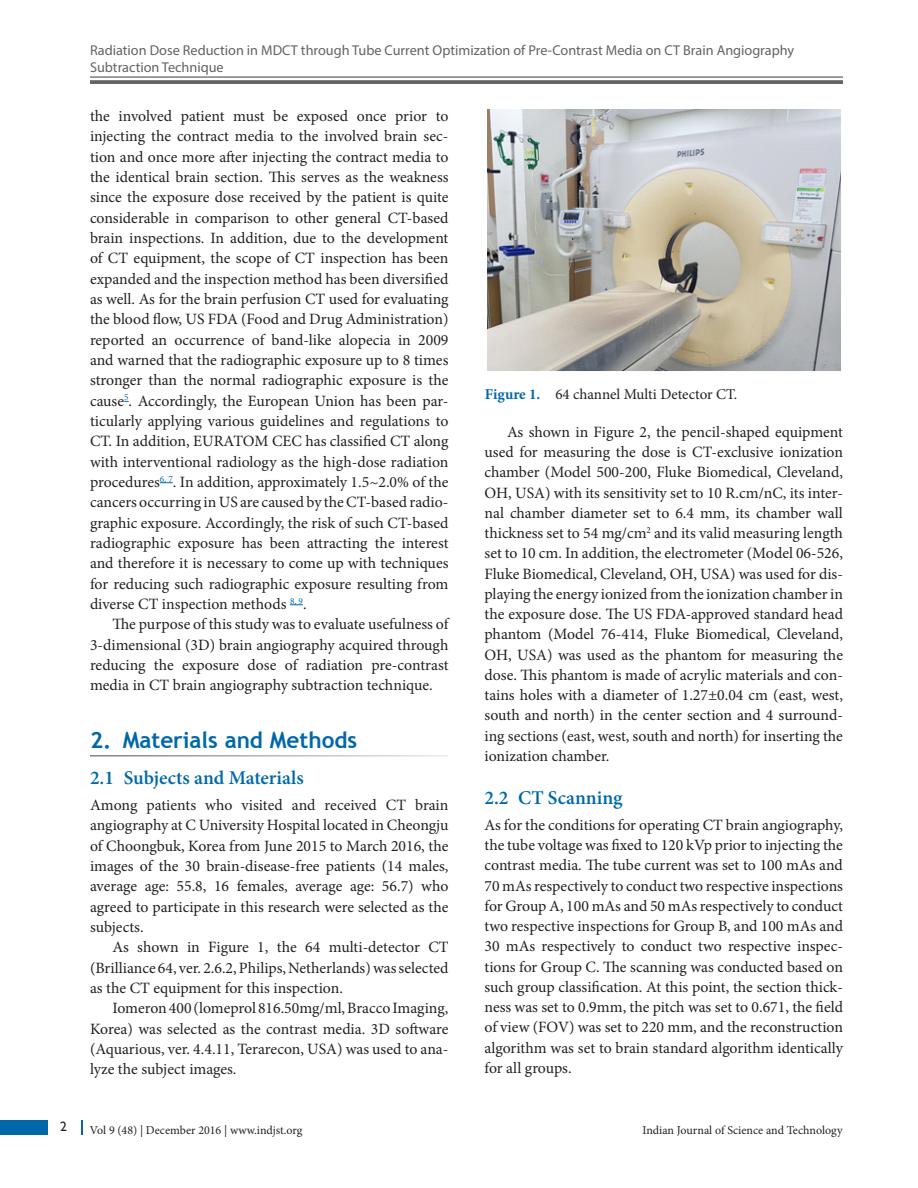
<style>
.page{position:relative;width:918px;height:1188px;background:#fff}
.page>*{position:absolute;margin:0;border:0;box-sizing:border-box;transform-origin:0 0}
.t1{font:700 22.5px "Trebuchet MS";color:#0068a9}
.t2{font:600 19.5px "Minion Pro";color:#0068a9}
.Text_Ind{font:15.75px/20.4px "Minion Pro";color:#231f20;text-align:justify}
.Text{font:15.75px/20.2px "Minion Pro";color:#231f20;text-align:justify}
.Fig_cap{font:15px "Minion Pro";letter-spacing:-.005em;color:#231f20}
.t3{font:14.25px/17.2px "Myriad Pro";color:#636366}
.t4{font:13.5px "Gill Sans";color:#231f20}
.t5{font:12px "Minion Pro";color:#231f20}
.s1{font-weight:700;color:#0068a9}
</style>
<div class="page">
<hr style="left:90px;top:76px;width:753px;height:2px;background:#636366">
<svg style="left:90px;top:80px;width:753px;height:4px;background:#6c6c6f"></svg>
<div style="left:0;top:1120px;width:47px;height:15px;background:#0068a9"></div>
<svg style="left:81px;top:1120px;width:1px;height:15px"></svg>
<svg style="left:160px;top:482px;width:13px;height:1px"></svg>
<svg style="left:290px;top:605px;width:13px;height:1px"></svg>
<img style="left:487px;top:109px;width:354px;height:263px">
<p class="t3" style="left:90px;top:41px;width:706px">Radiation Dose Reduction in MDCT through Tube Current Optimization of Pre-Contrast Media on CT Brain Angiography<br>Subtraction Technique</p>
<p class="Text_Ind" style="left:90px;top:106px;width:360px">the involved patient must be exposed once prior to injecting the contract media to the involved brain sec&shy;tion and once more after injecting the contract media to the identical brain section. This serves as the weakness since the exposure dose received by the patient is quite considerable in comparison to other general CT-based brain inspections. In addition, due to the development of CT equipment, the scope of CT inspection has been expanded and the inspection method has been diversified as well. As for the brain perfusion CT used for evaluating the blood flow, US FDA (Food and Drug Administration) reported an occurrence of band-like alopecia in 2009 and warned that the radiographic exposure up to 8 times stronger than the normal radiographic exposure is the cause<sup>5</sup>. Accordingly, the European Union has been par&shy;ticularly applying various guidelines and regulations to CT. In addition, EURATOM CEC has classified CT along with interventional radiology as the high-dose radiation procedures<sup>6,</sup> <sup>7</sup>. In addition, approximately 1.5~2.0% of the cancers occurring in US are caused by the CT-based radio&shy;graphic exposure. Accordingly, the risk of such CT-based radiographic exposure has been attracting the interest and therefore it is necessary to come up with techniques for reducing such radiographic exposure resulting from diverse CT inspection methods <sup>8,</sup> <sup>9</sup>.</p>
<p class="Text_Ind" style="left:90px;top:614px;width:360px;text-indent:22px">The purpose of this study was to evaluate usefulness of 3-dimensional (3D) brain angiography acquired through reducing the exposure dose of radiation pre-contrast media in CT brain angiography subtraction technique.</p>
<h1 class="t1" style="left:90px;top:725px;width:269px">2. Materials and Methods</h1>
<h2 class="t2" style="left:90px;top:764px;width:215px">2.1 Subjects and Materials</h2>
<p class="Text" style="left:90px;top:795px;width:360px">Among patients who visited and received CT brain angiography at C University Hospital located in Cheongju of Choongbuk, Korea from June 2015 to March 2016, the images of the 30 brain-disease-free patients (14 males, average age: 55.8, 16 females, average age: 56.7) who agreed to participate in this research were selected as the subjects.</p>
<p class="Text_Ind" style="left:90px;top:937px;width:360px;text-indent:22px">As shown in Figure 1, the 64 multi-detector CT (Brilliance 64, ver. 2.6.2, Philips, Netherlands) was selected as the CT equipment for this inspection.</p>
<p class="Text_Ind" style="left:90px;top:998px;width:360px;text-indent:22px">Iomeron 400 (lomeprol 816.50mg/ml, Bracco Imaging, Korea) was selected as the contrast media. 3D software (Aquarious, ver. 4.4.11, Terarecon, USA) was used to ana&shy;lyze the subject images.</p>
<p class="t4" style="left:60px;top:1118px;width:8px">2</p>
<p class="t5" style="left:90px;top:1123px;width:214px">Vol 9 (48) | December 2016 | www.indjst.org</p>
<p class="Fig_cap" style="left:485px;top:384px;width:254px"><span class="s1">Figure 1.</span> 64 channel Multi Detector CT.</p>
<p class="Text_Ind" style="left:484px;top:422px;width:360px;text-indent:22px">As shown in Figure 2, the pencil-shaped equipment used for measuring the dose is CT-exclusive ionization chamber (Model 500-200, Fluke Biomedical, Cleveland, OH, USA) with its sensitivity set to 10 R.cm/nC, its inter&shy;nal chamber diameter set to 6.4 mm, its chamber wall thickness set to 54 mg/cm<sup>2</sup> and its valid measuring length set to 10 cm. In addition, the electrometer (Model 06-526, Fluke Biomedical, Cleveland, OH, USA) was used for dis&shy;playing the energy ionized from the ionization chamber in the exposure dose. The US FDA-approved standard head phantom (Model 76-414, Fluke Biomedical, Cleveland, OH, USA) was used as the phantom for measuring the dose. This phantom is made of acrylic materials and con&shy;tains holes with a diameter of 1.27±0.04 cm (east, west, south and north) in the center section and 4 surround&shy;ing sections (east, west, south and north) for inserting the ionization chamber.</p>
<h2 class="t2" style="left:484px;top:784px;width:140px">2.2 CT Scanning</h2>
<p class="Text" style="left:484px;top:815px;width:360px">As for the conditions for operating CT brain angiography, the tube voltage was fixed to 120 kVp prior to injecting the contrast media. The tube current was set to 100 mAs and 70 mAs respectively to conduct two respective inspections for Group A, 100 mAs and 50 mAs respectively to conduct two respective inspections for Group B, and 100 mAs and 30 mAs respectively to conduct two respective inspec&shy;tions for Group C. The scanning was conducted based on such group classification. At this point, the section thick&shy;ness was set to 0.9mm, the pitch was set to 0.671, the field of view (FOV) was set to 220 mm, and the reconstruction algorithm was set to brain standard algorithm identically for all groups.</p>
<p class="t5" style="left:642px;top:1123px;width:202px">Indian Journal of Science and Technology</p>
</div>
